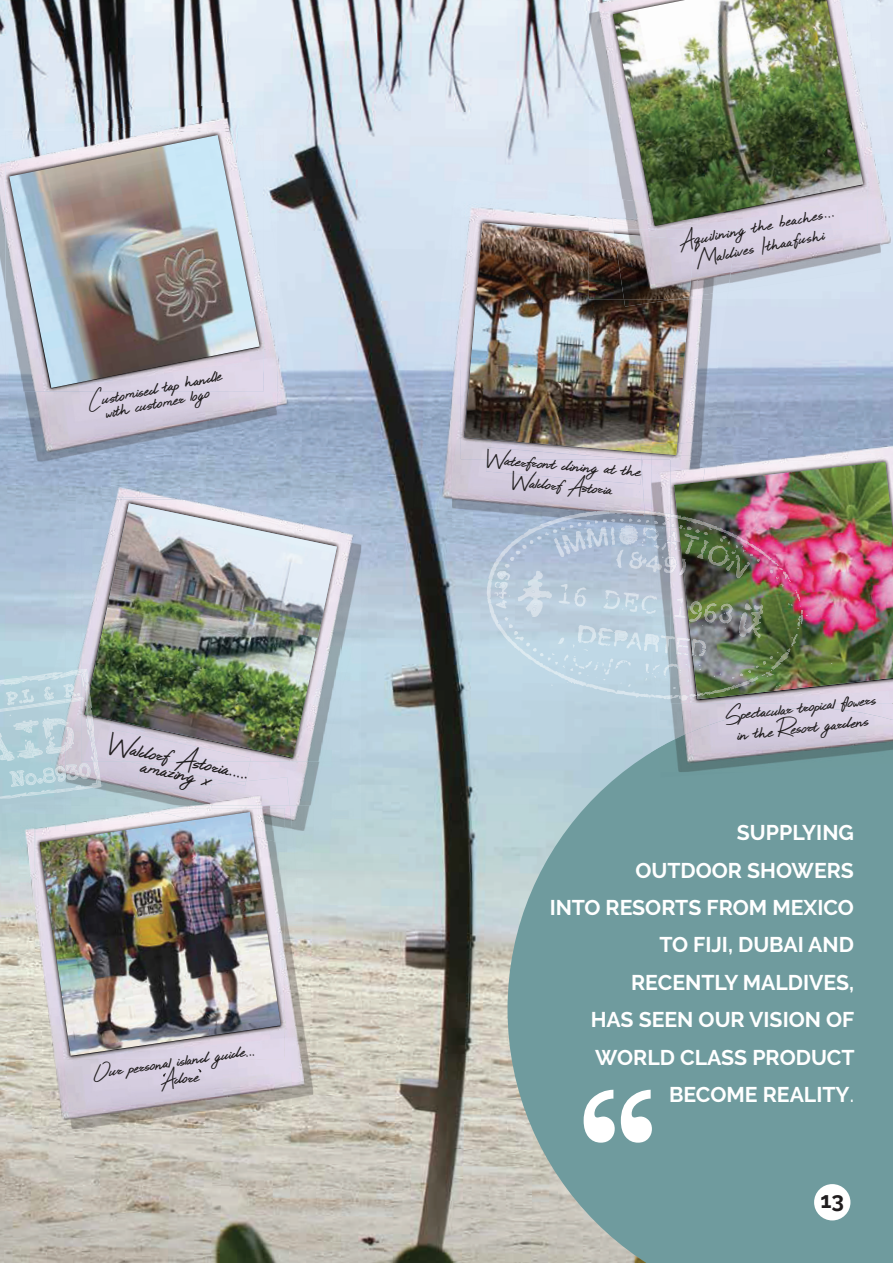
<style>
.page{position:relative;width:893px;height:1263px;background:#fff}
.page>*{position:absolute;margin:0;border:0;box-sizing:border-box;transform-origin:0 0}
.t1{font:33.9px "Epic Ride";color:#201d1e}
.t2{font:27.9px/20.5px "Epic Ride";color:#201d1e;text-align:center}
.t3{font:700 22.5px "Raleway";color:#201d1e}
.t4{font:700 21.3px/37.5px "Raleway";color:#fff;text-align:right}
.s1{font-weight:500}
</style>
<div class="page">
<img style="left:0;top:0;width:893px;height:1263px">
<img style="left:104px;top:750px;width:257px;height:81px">
<img style="left:34px;top:461px;width:350px;height:289px">
<img style="left:66px;top:497px;width:295px;height:202px">
<img style="left:129px;top:761px;width:121px;height:16px">
<img style="left:138px;top:764px;width:3px;height:13px">
<img style="left:141px;top:763px;width:72px;height:14px">
<img style="left:81px;top:500px;width:260px;height:261px">
<img style="left:107px;top:758px;width:144px;height:3px">
<img style="left:85px;top:503px;width:252px;height:255px">
<img style="left:414px;top:178px;width:313px;height:360px">
<img style="left:452px;top:218px;width:265px;height:310px">
<img style="left:486px;top:459px;width:155px;height:25px">
<img style="left:461px;top:219px;width:237px;height:240px">
<img style="left:487px;top:452px;width:143px;height:7px">
<img style="left:465px;top:223px;width:224px;height:229px">
<svg style="left:507px;top:708px;width:386px;height:555px;background:#7aa1a4"></svg>
<div style="left:814px;top:1184px;width:36px;height:36px;background:#fff;border-radius:50%"></div>
<svg style="left:584px;top:1090px;width:31px;height:53px"></svg>
<svg style="left:621px;top:1090px;width:31px;height:53px"></svg>
<img style="left:589px;top:268px;width:25px;height:31px">
<img style="left:728px;top:291px;width:153px;height:8px">
<svg style="left:717px;top:293px;width:11px;height:6px"></svg>
<img style="left:698px;top:297px;width:19px;height:2px">
<img style="left:579px;top:0;width:314px;height:268px">
<img style="left:624px;top:299px;width:50px;height:8px">
<img style="left:589px;top:0;width:20px;height:198px">
<img style="left:736px;top:7px;width:145px;height:284px">
<img style="left:717px;top:229px;width:19px;height:64px">
<img style="left:612px;top:229px;width:105px;height:68px">
<img style="left:614px;top:234px;width:80px;height:65px">
<svg style="left:867px;top:0;width:14px;height:7px"></svg>
<svg style="left:589px;top:218px;width:20px;height:11px"></svg>
<img style="left:609px;top:0;width:258px;height:229px">
<img style="left:609px;top:198px;width:129px;height:31px">
<img style="left:612px;top:219px;width:86px;height:10px">
<img style="left:613px;top:0;width:250px;height:226px">
<img style="left:0;top:128px;width:20px;height:333px">
<img style="left:20px;top:98px;width:282px;height:371px">
<img style="left:5px;top:131px;width:259px;height:261px">
<img style="left:9px;top:135px;width:251px;height:253px">
<img style="left:651px;top:748px;width:8px;height:24px">
<img style="left:717px;top:430px;width:176px;height:102px">
<img style="left:707px;top:441px;width:10px;height:15px">
<img style="left:641px;top:442px;width:67px;height:65px">
<img style="left:641px;top:442px;width:57px;height:17px">
<img style="left:640px;top:443px;width:37px;height:12px">
<img style="left:660px;top:772px;width:83px;height:5px">
<svg style="left:707px;top:456px;width:10px;height:2px"></svg>
<img style="left:651px;top:456px;width:56px;height:51px">
<img style="left:651px;top:456px;width:47px;height:3px">
<img style="left:656px;top:701px;width:237px;height:47px">
<img style="left:659px;top:708px;width:234px;height:64px">
<img style="left:892px;top:458px;width:1px;height:245px">
<img style="left:706px;top:458px;width:11px;height:22px">
<img style="left:670px;top:458px;width:36px;height:49px">
<svg style="left:670px;top:458px;width:28px;height:1px"></svg>
<img style="left:670px;top:541px;width:223px;height:162px">
<img style="left:674px;top:480px;width:98px;height:27px">
<svg style="left:636px;top:491px;width:4px;height:5px"></svg>
<img style="left:486px;top:528px;width:3px;height:164px">
<img style="left:489px;top:507px;width:319px;height:194px">
<img style="left:704px;top:603px;width:12px;height:19px">
<img style="left:720px;top:604px;width:13px;height:19px">
<img style="left:0;top:797px;width:66px;height:2px">
<img style="left:99px;top:761px;width:5px;height:16px">
<img style="left:66px;top:669px;width:15px;height:1px">
<svg style="left:0;top:670px;width:99px;height:127px;background:#b8ccd4"></svg>
<img style="left:66px;top:763px;width:25px;height:17px">
<img style="left:80px;top:764px;width:10px;height:14px">
<img style="left:5px;top:798px;width:314px;height:337px">
<img style="left:66px;top:795px;width:31px;height:11px">
<img style="left:97px;top:777px;width:193px;height:29px">
<img style="left:230px;top:781px;width:16px;height:5px">
<img style="left:173px;top:784px;width:39px;height:12px">
<img style="left:34px;top:806px;width:279px;height:323px">
<img style="left:66px;top:806px;width:70px;height:2px">
<img style="left:285px;top:831px;width:9px;height:15px">
<img style="left:136px;top:806px;width:156px;height:25px">
<img style="left:36px;top:808px;width:249px;height:252px">
<img style="left:66px;top:808px;width:80px;height:4px">
<img style="left:281px;top:831px;width:4px;height:13px">
<img style="left:146px;top:808px;width:139px;height:23px">
<img style="left:40px;top:812px;width:241px;height:244px">
<p class="t2" style="left:86px;top:391px;width:138px;rotate:-11deg">Customised tap handle</p>
<p class="t2" style="left:104px;top:402px;width:107px;rotate:-11deg">with customer logo</p>
<p class="t1" style="left:114px;top:725px;width:143px;rotate:12deg">Waldorf Astoria.....</p>
<p class="t1" style="left:146px;top:747px;width:73px;rotate:12deg">amazing x</p>
<p class="t2" style="left:92px;top:1062px;width:164px;rotate:-8deg">Our personal island guide...</p>
<p class="t2" style="left:159px;top:1070px;width:47px;rotate:-8deg">Adore,</p>
<p class="t2" style="left:677px;top:231px;width:159px;rotate:-11deg">Aquilining the beaches...<br>Maldives,Ithaafushi</p>
<p class="t2" style="left:488px;top:447px;width:156px;rotate:5deg">Waterfront dining at the<br>Waldorf Astoria</p>
<p class="t2" style="left:724px;top:704px;width:153px;rotate:-6deg">Spectacular tropical flowers in the Resort gardens</p>
<p class="t4" style="left:550px;top:814px;width:306px">SUPPLYING<br>OUTDOOR SHOWERS<br>INTO RESORTS FROM MEXICO<br>TO FIJI, DUBAI AND<br>RECENTLY MALDIVES,<br>HAS SEEN OUR VISION OF<br>WORLD CLASS PRODUCT<br>BECOME REALITY<span class="s1">.</span></p>
<p class="t3" style="left:820px;top:1187px;width:25px">13</p>
</div>
